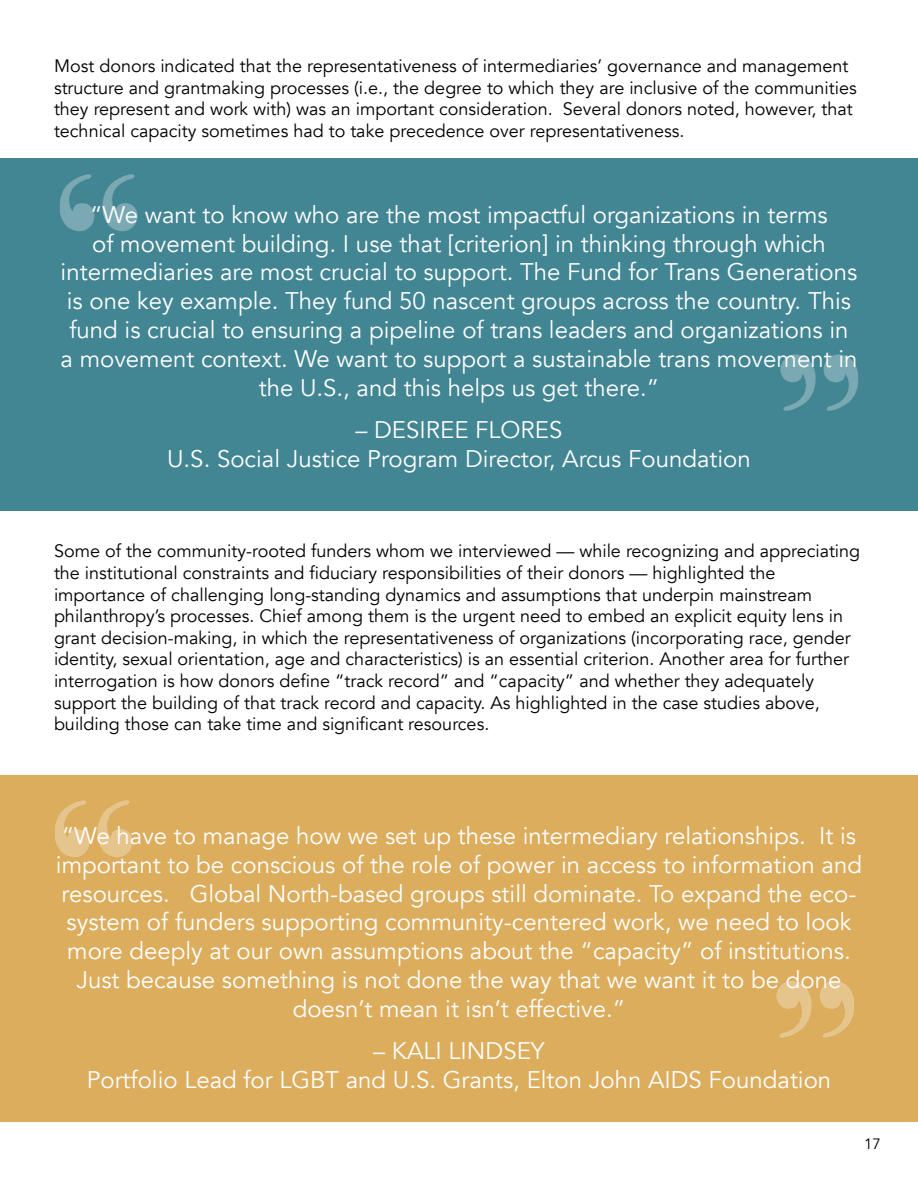
<style>
.page{position:relative;width:918px;height:1188px;background:#fff}
.page>*{position:absolute;margin:0;border:0;box-sizing:border-box;transform-origin:0 0}
.t1{font:24px/28.8px "Avenir";color:#fff;text-align:center}
.t2{font:18px/21.6px "Avenir";color:#000}
.t3{font:15px "Avenir";color:#000}
</style>
<div class="page">
<div style="left:0;top:159px;width:918px;height:352px;background:#428593"></div>
<div style="left:0;top:775px;width:918px;height:347px;background:#dcad5d"></div>
<img style="left:59px;top:174px;width:79px;height:58px">
<img style="left:780px;top:354px;width:79px;height:57px">
<img style="left:54px;top:800px;width:79px;height:57px">
<img style="left:776px;top:981px;width:79px;height:57px">
<p class="t2" style="left:54px;top:55px;width:804px">Most donors indicated that the representativeness of intermediaries’ governance and management structure and grantmaking processes (i.e., the degree to which they are inclusive of the communities they represent and work with) was an important consideration. Several donors noted, however, that technical capacity sometimes had to take precedence over representativeness.</p>
<p class="t1" style="left:61px;top:200px;width:798px">“We want to know who are the most impactful organizations in terms<br>of movement building. I use that [criterion] in thinking through which intermediaries are most crucial to support. The Fund for Trans Generations is one key example. They fund 50 nascent groups across the country. This fund is crucial to ensuring a pipeline of trans leaders and organizations in a movement context. We want to support a sustainable trans movement in the U.S., and this helps us get there.”</p>
<h1 class="t1" style="left:167px;top:416px;width:585px">– DESIREE FLORES<br>U.S. Social Justice Program Director, Arcus Foundation</h1>
<p class="t2" style="left:54px;top:541px;width:808px">Some of the community-rooted funders whom we interviewed — while recognizing and appreciating the institutional constraints and fiduciary responsibilities of their donors — highlighted the importance of challenging long-standing dynamics and assumptions that underpin mainstream philanthropy’s processes. Chief among them is the urgent need to embed an explicit equity lens in grant decision-making, in which the representativeness of organizations (incorporating race, gender identity, sexual orientation, age and characteristics) is an essential criterion. Another area for further interrogation is how donors define “track record” and “capacity” and whether they adequately support the building of that track record and capacity. As highlighted in the case studies above, building those can take time and significant resources.</p>
<p class="t1" style="left:56px;top:822px;width:808px">“We have to manage how we set up these intermediary relationships. It is important to be conscious of the role of power in access to information and resources. Global North-based groups still dominate. To expand the eco&shy;system of funders supporting community-centered work, we need to look more deeply at our own assumptions about the “capacity” of institutions.<br>Just because something is not done the way that we want it to be done doesn’t mean it isn’t effective.”</p>
<h1 class="t1" style="left:87px;top:1037px;width:746px">– KALI LINDSEY<br>Portfolio Lead for LGBT and U.S. Grants, Elton John AIDS Foundation</h1>
<p class="t3" style="left:864px;top:1135px;width:18px">17</p>
</div>
